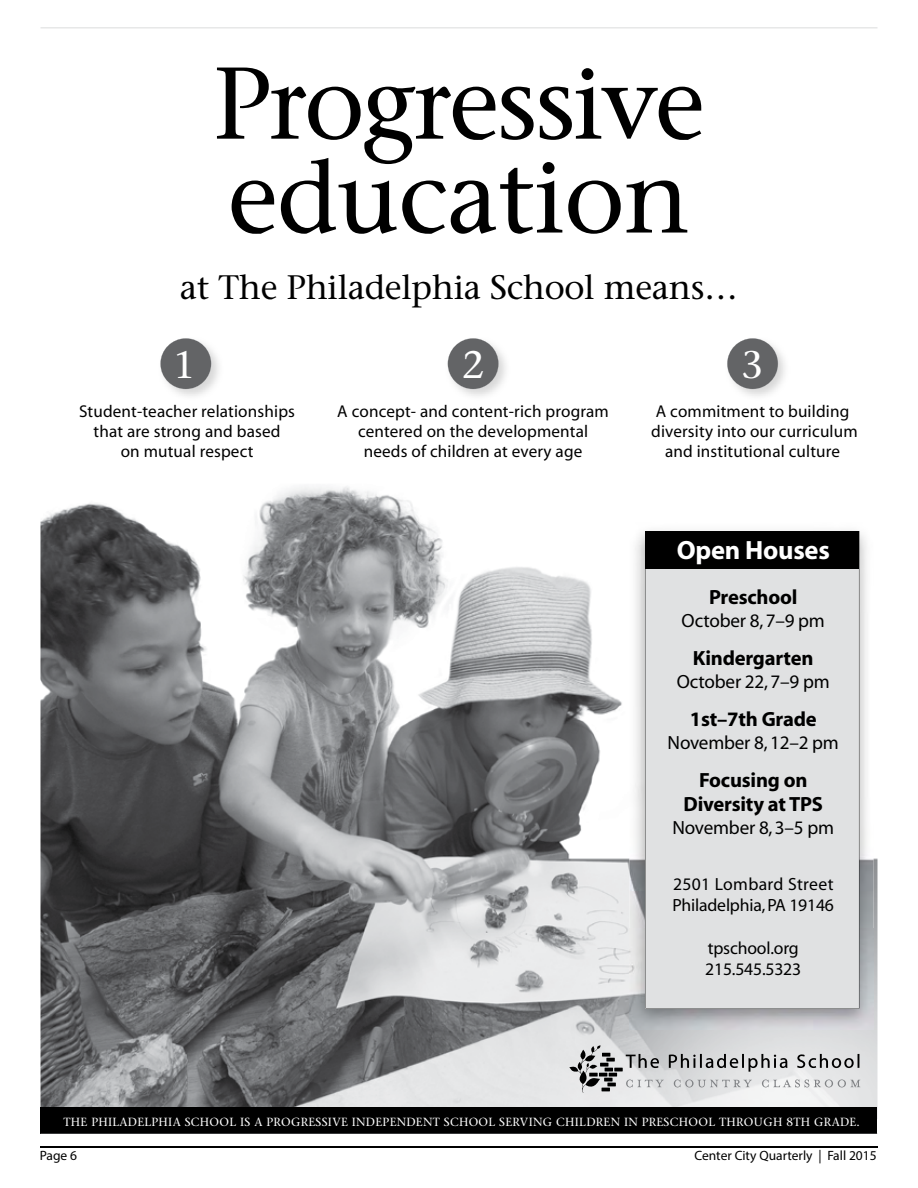
<style>
.page{position:relative;width:918px;height:1188px;background:#fff}
.page>*{position:absolute;margin:0;border:0;box-sizing:border-box;transform-origin:0 0}
.t1{font:101.55px/93.9px "Stone Serif";letter-spacing:-.03em;color:#000}
.t2{font:38.25px "Stone Serif";color:#fff}
.t3{font:33.9px "Stone Serif";letter-spacing:-.01em;color:#000}
.t4{font:700 26.55px "Myriad";letter-spacing:-.01em;color:#fff}
.t5{font:700 20.55px/24.8px "Myriad";letter-spacing:-.01em;color:#000;text-align:center}
.t6{font:19.2px "Myriad";letter-spacing:-.01em;color:#000}
.t7{font:17.7px/21.1px "Myriad";letter-spacing:-.01em;color:#000}
.t8{font:17.1px/20px "Myriad";letter-spacing:.01em;color:#000;text-align:center}
.t9{font:13.5px "Myriad Pro";color:#000}
.t10{font:11.85px "Stone Serif";letter-spacing:.025em;color:#fff}
</style>
<div class="page">
<hr style="left:40px;top:1146px;width:838px;height:2px;background:#000">
<img style="left:40px;top:486px;width:838px;height:621px">
<img style="left:172px;top:350px;width:47px;height:46px">
<svg style="left:160px;top:338px;width:51px;height:51px;background:#838486"></svg>
<svg style="left:448px;top:338px;width:51px;height:51px;background:#838485"></svg>
<svg style="left:727px;top:338px;width:51px;height:51px;background:#838486"></svg>
<svg style="left:569px;top:1045px;width:291px;height:48px;background:#c5c6c7"></svg>
<div style="left:40px;top:1107px;width:838px;height:27px;background:#000"></div>
<img style="left:630px;top:523px;width:243px;height:507px">
<div style="left:646px;top:569px;width:213px;height:439px;background:#e0e1e2"></div>
<div style="left:646px;top:531px;width:213px;height:38px;background:#000"></div>
<hr style="left:40px;top:28px;width:838px;height:1px;background:#9d9fa2">
<hr style="left:40px;top:1134px;width:838px;height:1px;background:#9d9fa2">
<h1 class="t1" style="left:213px;top:56px;width:494px">Progressive education</h1>
<h3 class="t3" style="left:180px;top:266px;width:560px">at The Philadelphia School means…</h3>
<h2 class="t2" style="left:173px;top:341px;width:23px">1</h2>
<h2 class="t2" style="left:462px;top:341px;width:23px">2</h2>
<h2 class="t2" style="left:742px;top:341px;width:23px">3</h2>
<p class="t8" style="left:79px;top:402px;width:218px">Student-teacher relationships that are strong and based<br>on mutual respect</p>
<p class="t8" style="left:337px;top:402px;width:273px">A concept- and content-rich program centered on the developmental needs of children at every age</p>
<p class="t8" style="left:651px;top:402px;width:208px">A commitment to building diversity into our curriculum and institutional culture</p>
<h3 class="t4" style="left:677px;top:536px;width:155px">Open Houses</h3>
<p class="t5" style="left:709px;top:585px;width:90px">Preschool</p>
<p class="t6" style="left:682px;top:611px;width:145px">October 8, 7–9 pm</p>
<p class="t5" style="left:693px;top:646px;width:122px">Kindergarten</p>
<p class="t6" style="left:677px;top:672px;width:154px">October 22, 7–9 pm</p>
<p class="t5" style="left:690px;top:707px;width:128px">1st–7th Grade</p>
<p class="t6" style="left:668px;top:733px;width:173px">November 8, 12–2 pm</p>
<p class="t5" style="left:684px;top:768px;width:141px">Focusing on<br>Diversity at TPS</p>
<p class="t6" style="left:672px;top:818px;width:163px">November 8, 3–5 pm</p>
<p class="t7" style="left:673px;top:874px;width:163px">2501 Lombard Street<br>Philadelphia, PA 19146</p>
<p class="t7" style="left:705px;top:938px;width:98px">tpschool.org<br>215.545.5323</p>
<p class="t10" style="left:63px;top:1114px;width:798px">THE PHILADELPHIA SCHOOL IS A PROGRESSIVE INDEPENDENT SCHOOL SERVING CHILDREN IN PRESCHOOL THROUGH 8TH GRADE.</p>
<p class="t9" style="left:40px;top:1147px;width:39px">Page 6</p>
<p class="t9" style="left:694px;top:1147px;width:184px">Center City Quarterly | Fall 2015</p>
</div>
